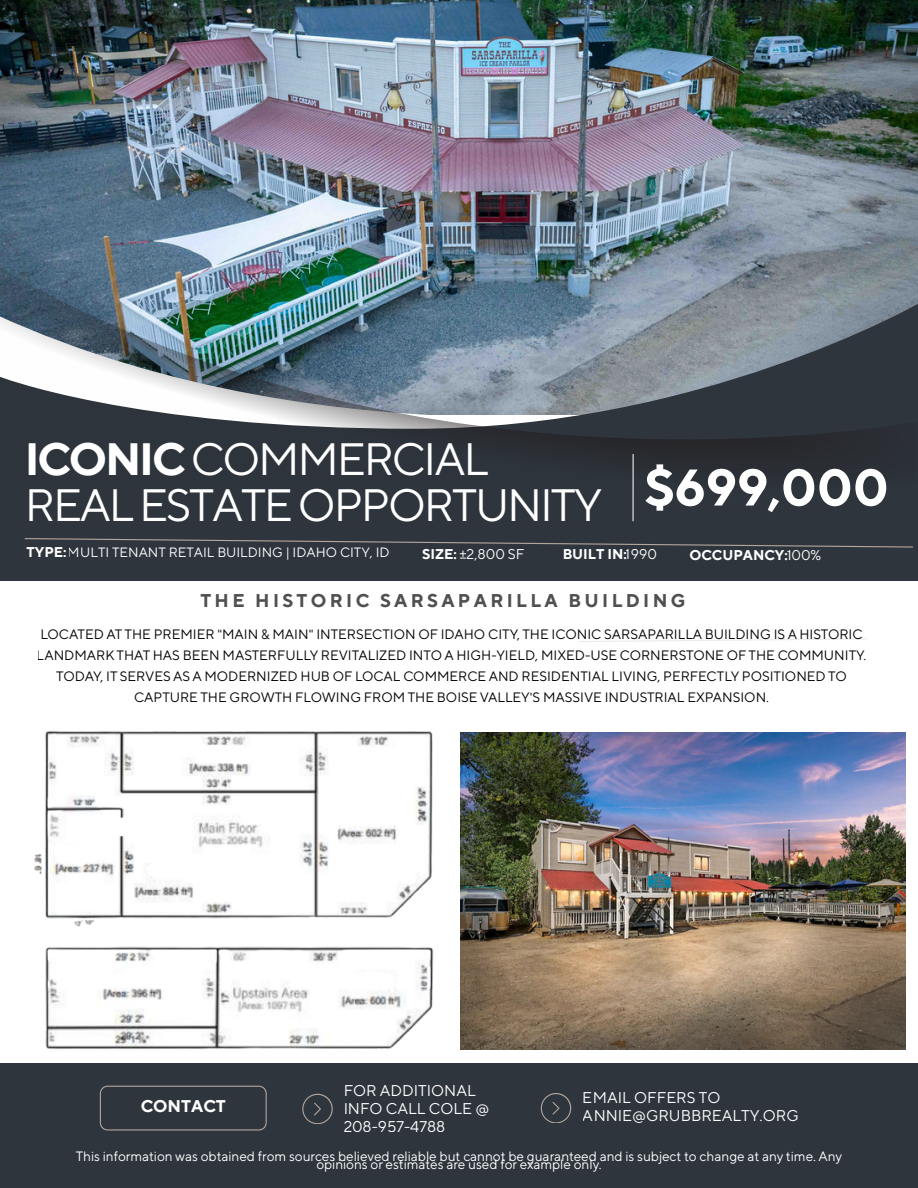
<style>
.page{position:relative;width:918px;height:1188px;background:#fff}
.page>*{position:absolute;margin:0;border:0;box-sizing:border-box;transform-origin:0 0}
.t1{font:700 51.45px "TT Norms Pro";color:#fff}
.t2{font:45.15px/46.2px "TT Norms Pro";letter-spacing:-.05em;color:#fff}
.t3{font:700 18.45px "TT Norms Pro";letter-spacing:.185em;color:#505050}
.t4{font:700 16.95px "TT Norms Pro";color:#fff}
.t5{font:15.45px/18px "TT Norms Pro";color:#fff}
.t6{font:700 14.1px "TT Norms Pro";color:#fff}
.t7{font:14.1px "TT Norms Pro";color:#fff}
.t8{font:13.5px/21.1px "TT Norms Pro";color:#000;text-align:center}
.t9{font:13.5px "TT Norms Pro";color:#fff}
.s1{font-weight:700}
.s2{font-weight:700;font-size:14.1px}
.s3{font-weight:400}
</style>
<div class="page">
<img style="left:34px;top:731px;width:427px;height:319px">
<img style="left:0;top:0;width:918px;height:304px">
<div style="left:0;top:454px;width:918px;height:127px;background:#2e353d"></div>
<div style="left:0;top:1063px;width:918px;height:125px;background:#2e353d"></div>
<img style="left:0;top:266px;width:917px;height:200px">
<svg style="left:100px;top:1086px;width:166px;height:45px"></svg>
<svg style="left:24px;top:538px;width:889px;height:10px"></svg>
<svg style="left:579px;top:638px;width:289px;height:4px"></svg>
<svg style="left:302px;top:1094px;width:31px;height:30px"></svg>
<svg style="left:541px;top:1093px;width:30px;height:30px"></svg>
<hr style="left:632px;top:454px;width:2px;height:67px;background:#ecece9">
<img style="left:461px;top:732px;width:444px;height:317px">
<p class="t2" style="left:25px;top:438px;width:579px"><span class="s1">ICONIC</span> COMMERCIAL<br>REAL ESTATE OPPORTUNITY</p>
<p class="t9" style="left:27px;top:544px;width:365px"><span class="s2">TYPE:</span>MULTI TENANT RETAIL BUILDING | IDAHO CITY, ID</p>
<p class="t7" style="left:422px;top:546px;width:104px"><span class="s1">SIZE:</span> ±2,800 SF</p>
<p class="t6" style="left:563px;top:546px;width:96px">BUILT IN:<span class="s3">1990</span></p>
<h1 class="t1" style="left:644px;top:457px;width:246px">$699,000</h1>
<p class="t6" style="left:689px;top:547px;width:134px">OCCUPANCY:<span class="s3">100%</span></p>
<p class="t3" style="left:200px;top:590px;width:487px">THE HISTORIC SARSAPARILLA BUILDING</p>
<p class="t8" style="left:37px;top:624px;width:831px">LOCATED AT THE PREMIER "MAIN &amp; MAIN" INTERSECTION OF IDAHO CITY, THE ICONIC SARSAPARILLA BUILDING IS A HISTORIC LANDMARKTHAT HAS BEEN MASTERFULLY REVITALIZED INTO A HIGH-YIELD, MIXED-USE CORNERSTONE OFTHE COMMUNITY.<br>TODAY, IT SERVES AS A MODERNIZED HUB OF LOCAL COMMERCE AND RESIDENTIAL LIVING, PERFECTLY POSITIONED TO CAPTURE THE GROWTH FLOWING FROM THE BOISE VALLEY'S MASSIVE INDUSTRIAL EXPANSION.</p>
<p class="t5" style="left:344px;top:1082px;width:147px">FOR ADDITIONAL<br>INFO CALL COLE @<br>208-957-4788</p>
<p class="t5" style="left:583px;top:1089px;width:217px">EMAIL OFFERS TO<br>ANNIE@GRUBBREALTY.ORG</p>
<p class="t9" style="left:76px;top:1148px;width:768px">This information was obtained from sources believed reliable but cannot be guaranteed and is subject to change at any time. Any</p>
<p class="t4" style="left:141px;top:1096px;width:87px">CONTACT</p>
<p class="t9" style="left:316px;top:1156px;width:287px">opinions or estimates are used for example only.</p>
</div>
